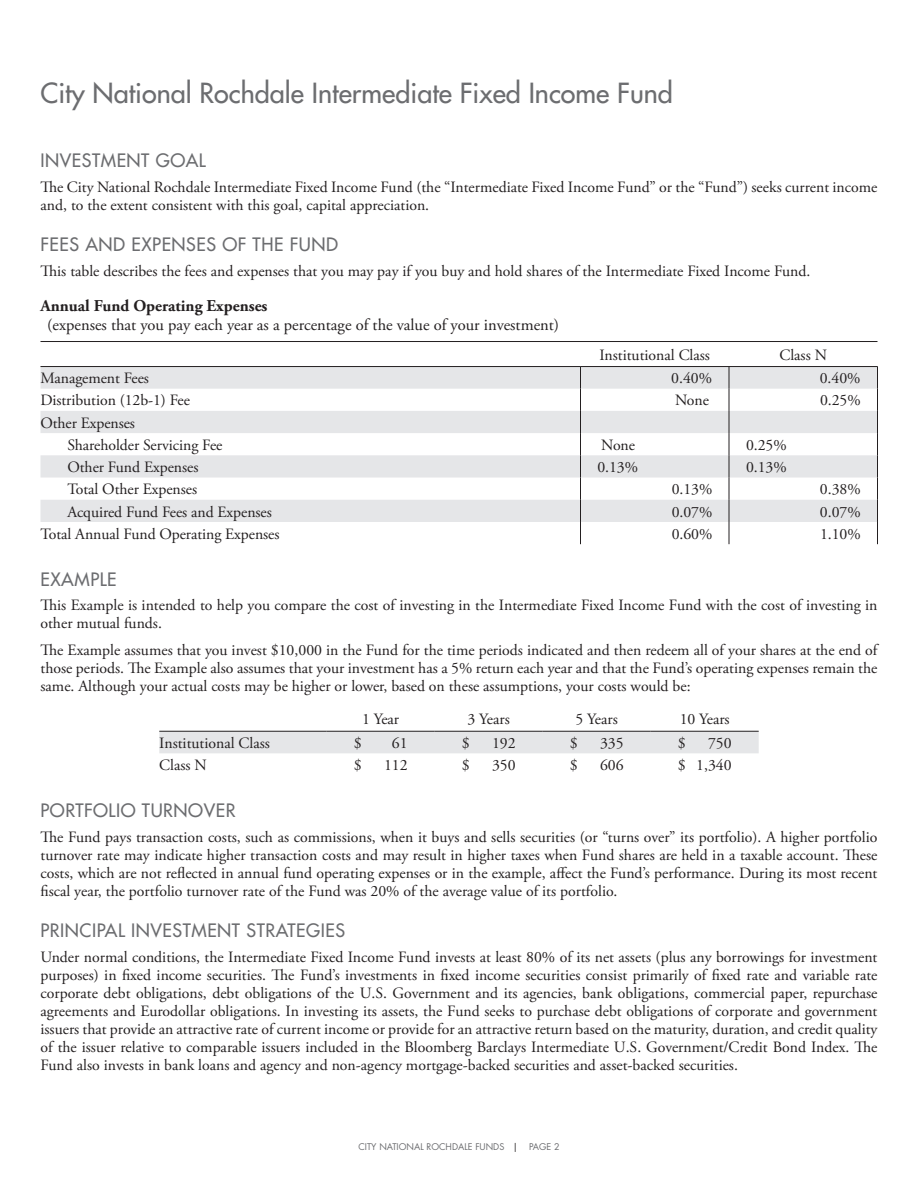
<style>
.page{position:relative;width:918px;height:1188px;background:#fff}
.page>*{position:absolute;margin:0;border:0;box-sizing:border-box;transform-origin:0 0}
.t1{font:500 27px "Futura Std";color:#6c6d70}
.t2{font:500 18px "Futura Std";letter-spacing:.03em;color:#6c6d70}
.t3{font:16.5px "Adobe Garamond Pro";color:#231f20}
.t4{font:700 16.5px "Adobe Garamond Pro";color:#231f20}
.t5{font:15.75px/18px "Adobe Garamond Pro";color:#231f20}
.t6{font:9px "Futura Std";color:#6c6d70}
.s1{color:#231f20}
</style>
<div class="page">
<svg style="left:40px;top:367px;width:837px;height:155px;fill:#e5e6e8"></svg>
<svg style="left:729px;top:367px;width:1px;height:177px"></svg>
<svg style="left:877px;top:367px;width:1px;height:177px"></svg>
<svg style="left:580px;top:367px;width:1px;height:177px"></svg>
<hr style="left:40px;top:341px;width:838px;height:1px;background:#231f20">
<hr style="left:40px;top:366px;width:540px;height:1px;background:#231f20">
<hr style="left:580px;top:366px;width:149px;height:1px;background:#231f20">
<hr style="left:729px;top:366px;width:149px;height:1px;background:#231f20">
<div style="left:159px;top:732px;width:600px;height:21px;background:#e5e6e8"></div>
<hr style="left:159px;top:731px;width:168px;height:1px;background:#231f20">
<hr style="left:327px;top:731px;width:108px;height:1px;background:#231f20">
<hr style="left:435px;top:731px;width:108px;height:1px;background:#231f20">
<hr style="left:543px;top:731px;width:108px;height:1px;background:#231f20">
<hr style="left:651px;top:731px;width:108px;height:1px;background:#231f20">
<h1 class="t1" style="left:40px;top:81px;width:634px">City National Rochdale Intermediate Fixed Income Fund</h1>
<p class="t2" style="left:40px;top:152px;width:167px">INVESTMENT GOAL</p>
<p class="t5" style="left:40px;top:179px;width:839px">The City National Rochdale Intermediate Fixed Income Fund (the “Intermediate Fixed Income Fund” or the “Fund”) seeks current income and, to the extent consistent with this goal, capital appreciation.</p>
<p class="t2" style="left:40px;top:236px;width:299px">FEES AND EXPENSES OF THE FUND</p>
<p class="t5" style="left:40px;top:263px;width:772px">This table describes the fees and expenses that you may pay if you buy and hold shares of the Intermediate Fixed Income Fund.</p>
<p class="t4" style="left:40px;top:299px;width:229px">Annual Fund Operating Expenses</p>
<p class="t3" style="left:47px;top:318px;width:513px">(expenses that you pay each year as a percentage of the value of your investment)</p>
<p class="t5" style="left:599px;top:347px;width:112px">Institutional Class</p>
<p class="t5" style="left:779px;top:347px;width:49px">Class N</p>
<p class="t5" style="left:41px;top:371px;width:110px">Management Fees</p>
<p class="t5" style="left:671px;top:371px;width:42px">0.40%</p>
<p class="t5" style="left:820px;top:371px;width:42px">0.40%</p>
<p class="t5" style="left:41px;top:393px;width:151px">Distribution (12b-1) Fee</p>
<p class="t5" style="left:675px;top:393px;width:35px">None</p>
<p class="t5" style="left:820px;top:393px;width:42px">0.25%</p>
<p class="t5" style="left:68px;top:413px;width:156px;line-height:22.2px;text-indent:-27px">Other Expenses<br>Shareholder Servicing Fee</p>
<p class="t5" style="left:601px;top:437px;width:35px">None</p>
<p class="t5" style="left:746px;top:437px;width:42px">0.25%</p>
<p class="t5" style="left:68px;top:459px;width:132px">Other Fund Expenses</p>
<p class="t5" style="left:597px;top:459px;width:42px">0.13%</p>
<p class="t5" style="left:746px;top:459px;width:42px">0.13%</p>
<p class="t5" style="left:68px;top:482px;width:131px">Total Other Expenses</p>
<p class="t5" style="left:672px;top:482px;width:42px">0.13%</p>
<p class="t5" style="left:820px;top:482px;width:42px">0.38%</p>
<p class="t5" style="left:68px;top:504px;width:206px">Acquired Fund Fees and Expenses</p>
<p class="t5" style="left:672px;top:504px;width:42px">0.07%</p>
<p class="t5" style="left:820px;top:504px;width:42px">0.07%</p>
<p class="t5" style="left:41px;top:526px;width:241px">Total Annual Fund Operating Expenses</p>
<p class="t5" style="left:672px;top:526px;width:42px">0.60%</p>
<p class="t5" style="left:820px;top:526px;width:42px">1.10%</p>
<p class="t2" style="left:40px;top:571px;width:78px">EXAMPLE</p>
<p class="t5" style="left:40px;top:597px;width:838px">This Example is intended to help you compare the cost of investing in the Intermediate Fixed Income Fund with the cost of investing in other mutual funds.</p>
<p class="t5" style="left:40px;top:642px;width:838px;text-align:justify">The Example assumes that you invest $10,000 in the Fund for the time periods indicated and then redeem all of your shares at the end of those periods. The Example also assumes that your investment has a 5% return each year and that the Fund’s operating expenses remain the same. Although your actual costs may be higher or lower, based on these assumptions, your costs would be:</p>
<p class="t5" style="left:362px;top:712px;width:39px">1 Year</p>
<p class="t5" style="left:468px;top:712px;width:44px">3 Years</p>
<p class="t5" style="left:576px;top:712px;width:44px">5 Years</p>
<p class="t5" style="left:680px;top:712px;width:51px">10 Years</p>
<p class="t5" style="left:159px;top:735px;width:112px">Institutional Class</p>
<p class="t5" style="left:354px;top:735px;width:9px">$</p>
<p class="t5" style="left:392px;top:735px;width:17px">61</p>
<p class="t5" style="left:462px;top:735px;width:9px">$</p>
<p class="t5" style="left:492px;top:735px;width:25px">192</p>
<p class="t5" style="left:570px;top:735px;width:9px">$</p>
<p class="t5" style="left:600px;top:735px;width:25px">335</p>
<p class="t5" style="left:678px;top:735px;width:9px">$</p>
<p class="t5" style="left:708px;top:735px;width:25px">750</p>
<p class="t5" style="left:159px;top:757px;width:49px">Class N</p>
<p class="t5" style="left:354px;top:757px;width:9px">$</p>
<p class="t5" style="left:384px;top:757px;width:25px">112</p>
<p class="t5" style="left:462px;top:757px;width:9px">$</p>
<p class="t5" style="left:492px;top:757px;width:25px">350</p>
<p class="t5" style="left:570px;top:757px;width:9px">$</p>
<p class="t5" style="left:600px;top:757px;width:25px">606</p>
<p class="t5" style="left:678px;top:757px;width:56px">$ 1,340</p>
<p class="t2" style="left:40px;top:802px;width:196px">PORTFOLIO TURNOVER</p>
<p class="t5" style="left:40px;top:829px;width:839px;text-align:justify">The Fund pays transaction costs, such as commissions, when it buys and sells securities (or “turns over” its portfolio). A higher portfolio turnover rate may indicate higher transaction costs and may result in higher taxes when Fund shares are held in a taxable account. These costs, which are not reflected in annual fund operating expenses or in the example, affect the Fund’s performance. During its most recent fiscal year, the portfolio turnover rate of the Fund was 20% of the average value of its portfolio.</p>
<p class="t2" style="left:40px;top:922px;width:306px">PRINCIPAL INVESTMENT STRATEGIES</p>
<p class="t5" style="left:40px;top:949px;width:839px;text-align:justify">Under normal conditions, the Intermediate Fixed Income Fund invests at least 80% of its net assets (plus any borrowings for investment purposes) in fixed income securities. The Fund’s investments in fixed income securities consist primarily of fixed rate and variable rate corporate debt obligations, debt obligations of the U.S. Government and its agencies, bank obligations, commercial paper, repurchase agreements and Eurodollar obligations. In investing its assets, the Fund seeks to purchase debt obligations of corporate and government issuers that provide an attractive rate of current income or provide for an attractive return based on the maturity, duration, and credit quality of the issuer relative to comparable issuers included in the Bloomberg Barclays Intermediate U.S. Government/Credit Bond Index. The Fund also invests in bank loans and agency and non-agency mortgage-backed securities and asset-backed securities.</p>
<p class="t6" style="left:358px;top:1142px;width:203px">CITY NATIONAL ROCHDALE FUNDS <span class="s1">|</span> PAGE 2</p>
</div>
